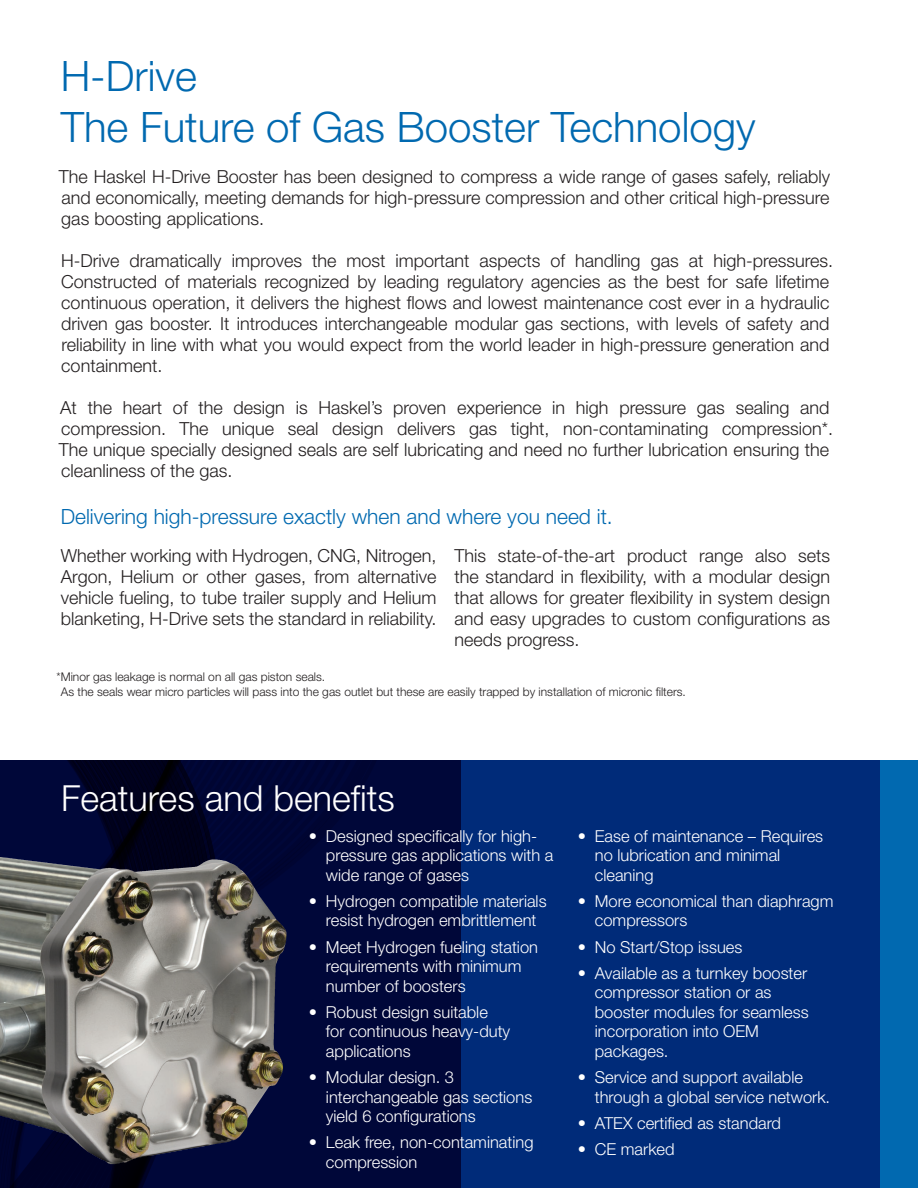
<style>
.page{position:relative;width:918px;height:1188px;background:#fff}
.page>*{position:absolute;margin:0;border:0;box-sizing:border-box;transform-origin:0 0}
.t1{font:300 42px/51px "Helvetica Neue LT Std";color:#0169b0}
.t2{font:300 36px "Helvetica Neue LT Std";color:#fff}
.t3{font:300 21px "Helvetica Neue LT Std";color:#0169b0}
.t4{font:300 18px/21px "Helvetica Neue LT Std";color:#231f20;text-align:justify}
.t5{font:300 16.5px/19.5px "Helvetica Neue LT Std";color:#fff}
.t6{font:300 12px/14.4px "Helvetica Neue LT Std";color:#231f20}
</style>
<div class="page">
<svg style="left:0;top:760px;width:918px;height:428px;fill:#002b79"></svg>
<div style="left:751px;top:760px;width:21px;height:428px;background:#002b79"></div>
<div style="left:736px;top:760px;width:15px;height:428px;background:#002b79"></div>
<div style="left:721px;top:760px;width:15px;height:428px;background:#002b79"></div>
<div style="left:706px;top:760px;width:15px;height:428px;background:#002b79"></div>
<div style="left:690px;top:760px;width:16px;height:428px;background:#002b79"></div>
<div style="left:675px;top:760px;width:15px;height:428px;background:#002b79"></div>
<div style="left:659px;top:760px;width:16px;height:428px;background:#002b79"></div>
<div style="left:643px;top:760px;width:16px;height:428px;background:#002b79"></div>
<div style="left:627px;top:760px;width:16px;height:428px;background:#002b79"></div>
<div style="left:611px;top:760px;width:16px;height:428px;background:#002b79"></div>
<div style="left:595px;top:760px;width:16px;height:428px;background:#002b79"></div>
<div style="left:578px;top:760px;width:17px;height:428px;background:#002b79"></div>
<div style="left:562px;top:760px;width:16px;height:428px;background:#002b79"></div>
<div style="left:545px;top:760px;width:17px;height:428px;background:#002b79"></div>
<div style="left:528px;top:760px;width:17px;height:428px;background:#002b79"></div>
<div style="left:510px;top:760px;width:18px;height:428px;background:#002b79"></div>
<div style="left:493px;top:760px;width:17px;height:428px;background:#002b79"></div>
<div style="left:476px;top:760px;width:17px;height:428px;background:#002b79"></div>
<div style="left:461px;top:760px;width:15px;height:428px;background:#002b79"></div>
<svg style="left:9px;top:760px;width:394px;height:428px"></svg>
<img style="left:0;top:1116px;width:135px;height:48px">
<h1 class="t1" style="left:61px;top:49px;width:696px">H-Drive<br>The Future of Gas Booster Technology</h1>
<p class="t4" style="left:59px;top:165px;width:773px">The Haskel H-Drive Booster has been designed to compress a wide range of gases safely, reliably and economically, meeting demands for high-pressure compression and other critical high-pressure gas boosting applications.</p>
<p class="t4" style="left:61px;top:249px;width:774px;text-align:left">H-Drive dramatically improves the most important aspects of handling gas at high-pressures.<br>Constructed of materials recognized by leading regulatory agencies as the best for safe lifetime continuous operation, it delivers the highest flows and lowest maintenance cost ever in a hydraulic driven gas booster. It introduces interchangeable modular gas sections, with levels of safety and reliability in line with what you would expect from the world leader in high-pressure generation and containment.</p>
<p class="t4" style="left:59px;top:396px;width:776px;text-align:left">At the heart of the design is Haskel’s proven experience in high pressure gas sealing and compression. The unique seal design delivers gas tight, non-contaminating compression*.<br>The unique specially designed seals are self lubricating and need no further lubrication ensuring the cleanliness of the gas.</p>
<p class="t3" style="left:61px;top:504px;width:554px">Delivering high-pressure exactly when and where you need it.</p>
<p class="t4" style="left:61px;top:544px;width:377px">Whether working with Hydrogen, CNG, Nitrogen, Argon, Helium or other gases, from alternative vehicle fueling, to tube trailer supply and Helium blanketing, H-Drive sets the standard in reliability.</p>
<p class="t4" style="left:454px;top:544px;width:377px">This state-of-the-art product range also sets the standard in flexibility, with a modular design that allows for greater flexibility in system design and easy upgrades to custom configurations as needs progress.</p>
<p class="t6" style="left:61px;top:669px;width:627px;text-indent:-4px">*Minor gas leakage is normal on all gas piston seals.<br>As the seals wear micro particles will pass into the gas outlet but these are easily trapped by installation of micronic filters.</p>
<h2 class="t2" style="left:61px;top:777px;width:335px">Features and benefits</h2>
<p class="t5" style="left:326px;top:826px;width:229px;text-indent:-17px">• Designed specifically for high&shy;pressure gas applications with a wide range of gases</p>
<p class="t5" style="left:309px;top:891px;width:239px;text-align:center">• Hydrogen compatible materials resist hydrogen embrittlement</p>
<p class="t5" style="left:326px;top:937px;width:214px;text-indent:-17px">• Meet Hydrogen fueling station requirements with minimum number of boosters</p>
<p class="t5" style="left:326px;top:1002px;width:186px;text-indent:-17px">• Robust design suitable for continuous heavy-duty applications</p>
<p class="t5" style="left:326px;top:1067px;width:208px;text-indent:-17px">• Modular design. 3 interchangeable gas sections yield 6 configurations</p>
<p class="t5" style="left:326px;top:1132px;width:209px;text-indent:-17px">• Leak free, non-contaminating compression</p>
<p class="t5" style="left:595px;top:826px;width:230px;text-indent:-17px">• Ease of maintenance – Requires no lubrication and minimal cleaning</p>
<p class="t5" style="left:595px;top:891px;width:240px;text-indent:-17px">• More economical than diaphragm compressors</p>
<p class="t5" style="left:578px;top:937px;width:166px">• No Start/Stop issues</p>
<p class="t5" style="left:595px;top:963px;width:215px;text-indent:-17px">• Available as a turnkey booster compressor station or as booster modules for seamless incorporation into OEM packages.</p>
<p class="t5" style="left:595px;top:1067px;width:237px;text-indent:-17px">• Service and support available through a global service network.</p>
<p class="t5" style="left:578px;top:1113px;width:205px">• ATEX certified as standard</p>
<p class="t5" style="left:578px;top:1139px;width:98px">• CE marked</p>
</div>
